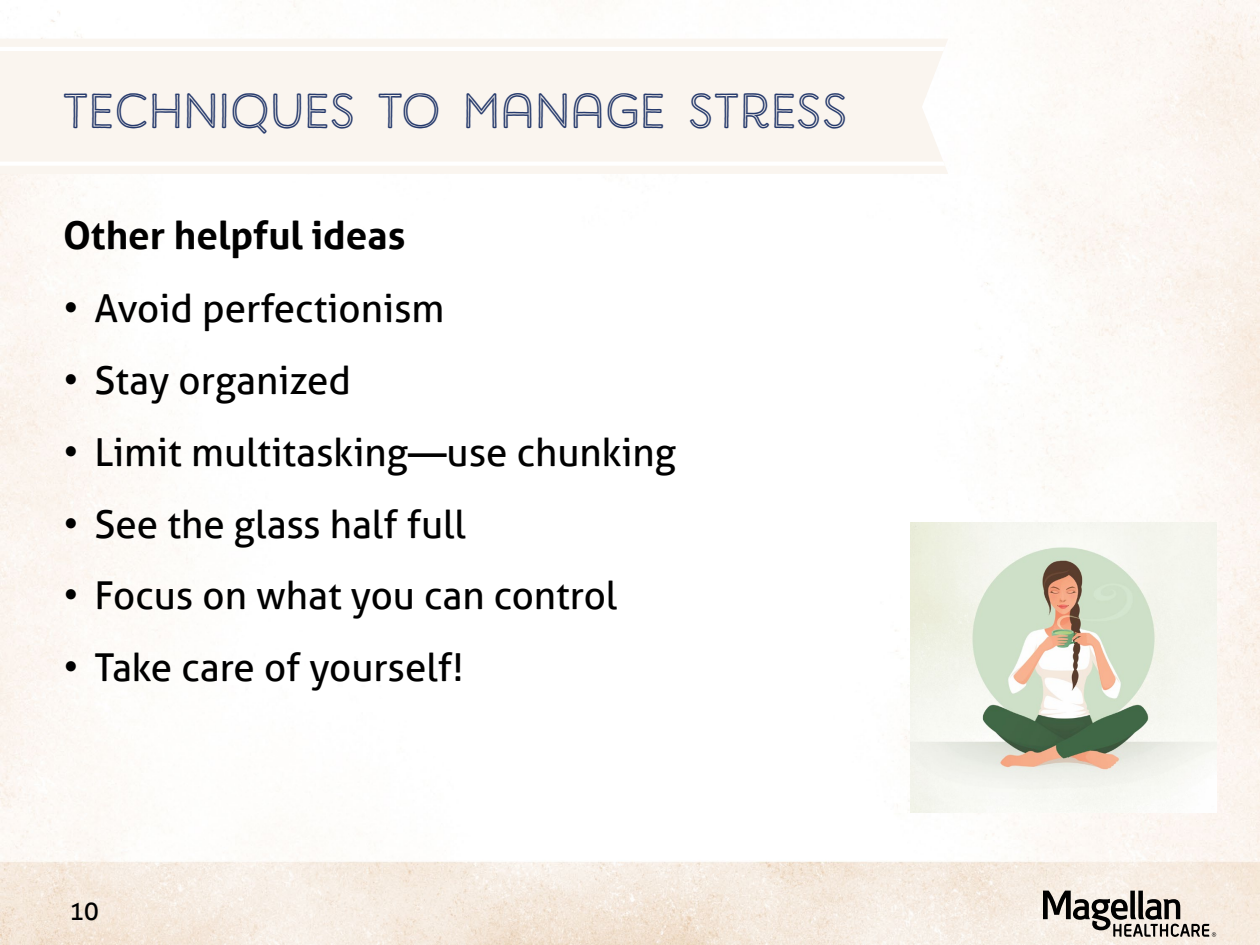
<style>
.page{position:relative;width:1260px;height:945px;background:#fff}
.page>*{position:absolute;margin:0;border:0;box-sizing:border-box;transform-origin:0 0}
.H1_Slide_Title{font:49px "Harman Retro Inline";letter-spacing:.025em;color:#263a6c}
.t1{font:38.5px "Aller";color:#000}
.H2_List_Heading{font:700 38.5px "Aller";color:#000}
.Slide_Number{font:24.5px "Aller";color:#000}
</style>
<div class="page">
<img style="left:0;top:0;width:1260px;height:945px">
<div style="left:0;top:39px;width:948px;height:135px;background:#faf5ef"></div>
<svg style="left:0;top:162px;width:945px;height:4px"></svg>
<svg style="left:0;top:47px;width:945px;height:4px"></svg>
<img style="left:910px;top:523px;width:306px;height:289px">
<svg style="left:1043px;top:891px;width:173px;height:46px;background:#aba59e"></svg>
<h1 class="H1_Slide_Title" style="left:63px;top:83px;width:786px">TECHNIQUES TO MANAGE STRESS</h1>
<h2 class="H2_List_Heading" style="left:63px;top:211px;width:344px">Other helpful ideas</h2>
<p class="t1" style="left:63px;top:285px;width:383px">• Avoid perfectionism</p>
<p class="t1" style="left:63px;top:357px;width:290px">• Stay organized</p>
<p class="t1" style="left:63px;top:429px;width:615px">• Limit multitasking—use chunking</p>
<p class="t1" style="left:63px;top:501px;width:405px">• See the glass half full</p>
<p class="t1" style="left:63px;top:572px;width:556px">• Focus on what you can control</p>
<p class="t1" style="left:63px;top:644px;width:402px">• Take care of yourself!</p>
<p class="Slide_Number" style="left:70px;top:896px;width:31px">10</p>
</div>
